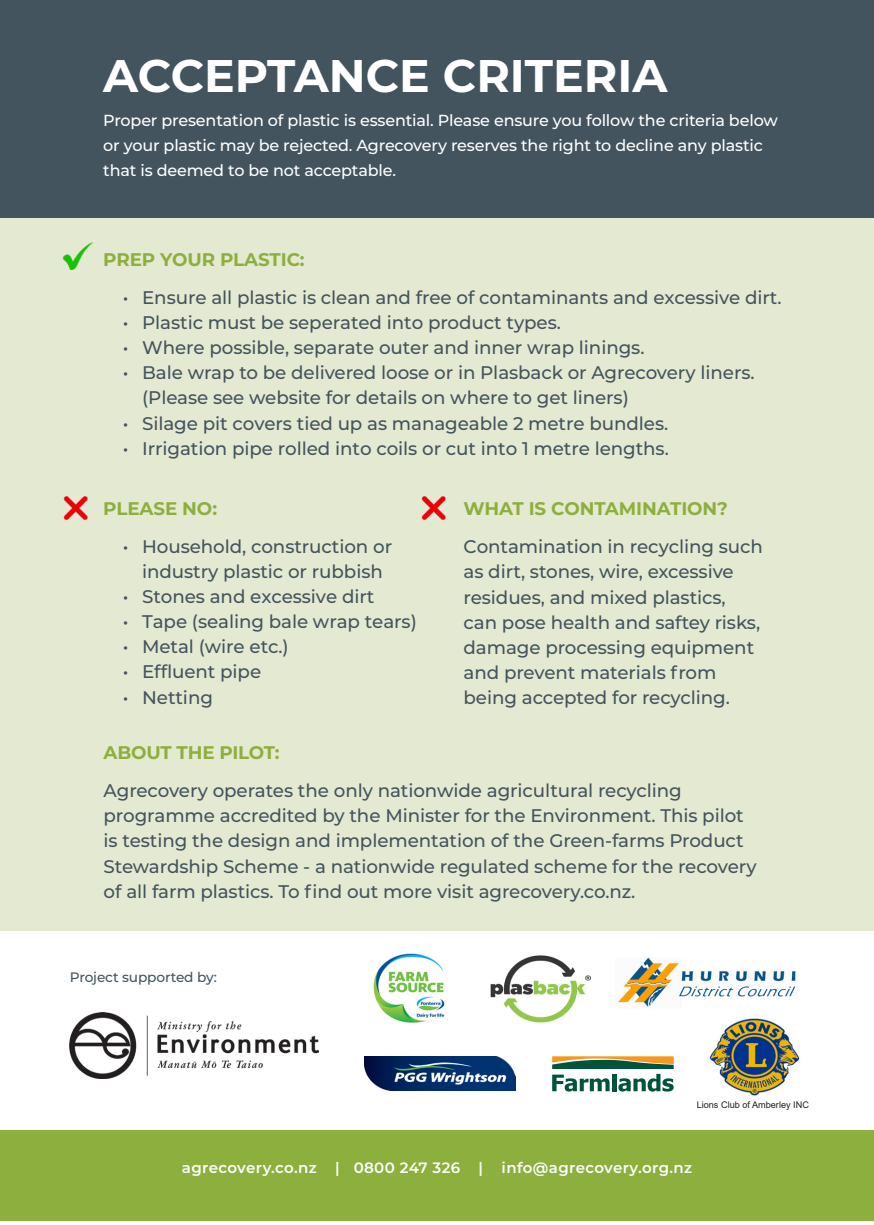
<style>
.page{position:relative;width:874px;height:1225px;background:#fff}
.page>*{position:absolute;margin:0;border:0;box-sizing:border-box;transform-origin:0 0}
.t1{font:700 45.6px "Montserrat";color:#fff}
.t2{font:500 18.2px/25.2px "Montserrat";letter-spacing:-.005em;color:#43545f}
.t3{font:700 18.2px "Montserrat";letter-spacing:-.005em;color:#8daf3e}
.t4{font:500 16px/25.2px "Montserrat";letter-spacing:-.01em;color:#fff}
.t5{font:600 15px "Montserrat";letter-spacing:.025em;color:#fff}
.t6{font:500 13.8px "Montserrat";letter-spacing:-.01em;color:#43545f}
.t7{font:9.2px "Arial";color:#231f20}
</style>
<div class="page">
<div style="left:0;top:0;width:873px;height:219px;background:#43545f"></div>
<div style="left:0;top:219px;width:873px;height:712px;background:#e4ead1"></div>
<img style="left:373px;top:953px;width:72px;height:70px">
<img style="left:364px;top:1056px;width:151px;height:35px">
<img style="left:69px;top:1012px;width:249px;height:66px">
<svg style="left:552px;top:1056px;width:121px;height:35px"></svg>
<div style="left:0;top:1130px;width:873px;height:90px;background:#8daf3e"></div>
<img style="left:62px;top:242px;width:31px;height:28px">
<img style="left:63px;top:496px;width:25px;height:24px">
<img style="left:421px;top:496px;width:25px;height:24px">
<img style="left:617px;top:957px;width:179px;height:50px">
<img style="left:490px;top:955px;width:100px;height:67px">
<img style="left:709px;top:1018px;width:91px;height:77px">
<p class="t1" style="left:103px;top:43px;width:565px">ACCEPTANCE CRITERIA</p>
<p class="t4" style="left:103px;top:107px;width:675px">Proper presentation of plastic is essential. Please ensure you follow the criteria below or your plastic may be rejected. Agrecovery reserves the right to decline any plastic that is deemed to be not acceptable.</p>
<p class="t3" style="left:103px;top:246px;width:203px">PREP YOUR PLASTIC:</p>
<p class="t2" style="left:123px;top:284px;width:660px">• Ensure all plastic is clean and free of contaminants and excessive dirt.</p>
<p class="t2" style="left:123px;top:309px;width:439px">• Plastic must be seperated into product types.</p>
<p class="t2" style="left:123px;top:334px;width:523px">• Where possible, separate outer and inner wrap linings.</p>
<p class="t2" style="left:142px;top:359px;width:613px;text-indent:-19px">• Bale wrap to be delivered loose or in Plasback or Agrecovery liners. (Please see website for details on where to get liners)</p>
<p class="t2" style="left:123px;top:410px;width:546px">• Silage pit covers tied up as manageable 2 metre bundles.</p>
<p class="t2" style="left:123px;top:435px;width:547px">• Irrigation pipe rolled into coils or cut into 1 metre lengths.</p>
<p class="t3" style="left:103px;top:495px;width:115px">PLEASE NO:</p>
<p class="t2" style="left:123px;top:533px;width:271px;text-align:center">• Household, construction or industry plastic or rubbish</p>
<p class="t2" style="left:123px;top:583px;width:253px">• Stones and excessive dirt</p>
<p class="t2" style="left:123px;top:608px;width:295px">• Tape (sealing bale wrap tears)</p>
<p class="t2" style="left:123px;top:633px;width:167px">• Metal (wire etc.)</p>
<p class="t2" style="left:123px;top:658px;width:140px">• Effluent pipe</p>
<p class="t2" style="left:123px;top:684px;width:92px">• Netting</p>
<p class="t3" style="left:463px;top:495px;width:266px">WHAT IS CONTAMINATION?</p>
<p class="t2" style="left:463px;top:533px;width:301px">Contamination in recycling such as dirt, stones, wire, excessive residues, and mixed plastics, can pose health and saftey risks, damage processing equipment and prevent materials from being accepted for recycling.</p>
<p class="t3" style="left:104px;top:739px;width:177px">ABOUT THE PILOT:</p>
<p class="t2" style="left:104px;top:777px;width:654px">Agrecovery operates the only nationwide agricultural recycling programme accredited by the Minister for the Environment. This pilot is testing the design and implementation of the Green-farms Product Stewardship Scheme - a nationwide regulated scheme for the recovery of all farm plastics. To find out more visit agrecovery.co.nz.</p>
<p class="t6" style="left:70px;top:967px;width:148px">Project supported by:</p>
<p class="t7" style="left:696px;top:1098px;width:114px">Lions Club of Amberley INC</p>
<p class="t5" style="left:182px;top:1156px;width:511px">agrecovery.co.nz | 0800 247 326 | info@agrecovery.org.nz</p>
</div>
